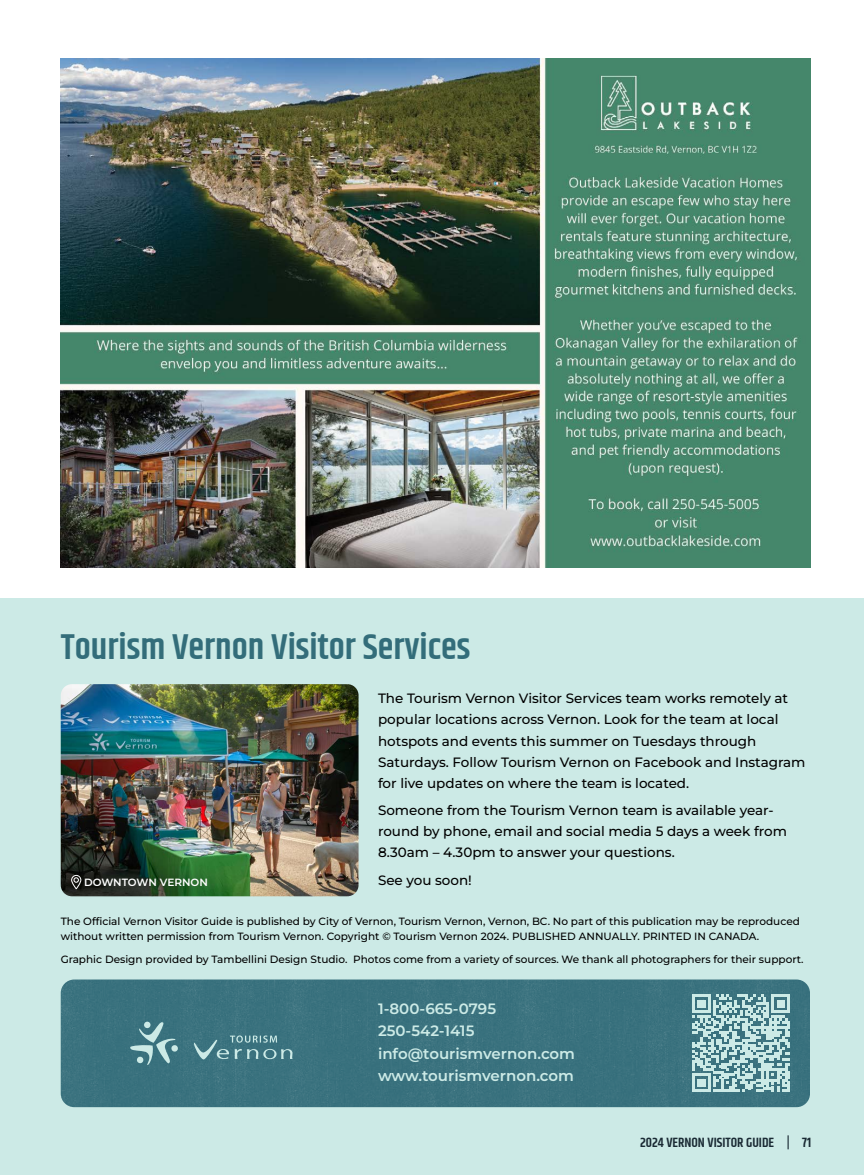
<style>
.page{position:relative;width:864px;height:1175px;background:#fff}
.page>*{position:absolute;margin:0;border:0;box-sizing:border-box;transform-origin:0 0}
.t1{font:600 36px "Khand";color:#336d7a}
.t2{font:600 15px/22.5px "Montserrat";color:#cceae6}
.t3{font:500 13.5px/21px "Montserrat";color:#000}
.t4{font:600 13.5px "Khand";color:#1a2a34}
.t5{font:500 10.5px/15px "Montserrat";color:#000}
.t6{font:600 10.5px "Montserrat";letter-spacing:-.005em;color:#fff}
</style>
<div class="page">
<div style="left:1px;top:598px;width:863px;height:576px;background:#cceae6"></div>
<img style="left:61px;top:59px;width:749px;height:508px">
<img style="left:61px;top:684px;width:298px;height:212px">
<div style="left:61px;top:979px;width:749px;height:128px;background:#3a727e"></div>
<svg style="left:130px;top:1021px;width:162px;height:44px;background:#50838d"></svg>
<div style="left:57px;top:861px;width:165px;height:41px;background:#000;opacity:.59"></div>
<svg style="left:71px;top:874px;width:11px;height:15px"></svg>
<svg style="left:692px;top:994px;width:98px;height:98px"></svg>
<h1 class="t1" style="left:61px;top:623px;width:411px">Tourism Vernon Visitor Services</h1>
<p class="t3" style="left:378px;top:688px;width:429px">The Tourism Vernon Visitor Services team works remotely at popular locations across Vernon. Look for the team at local hotspots and events this summer on Tuesdays through Saturdays. Follow Tourism Vernon on Facebook and Instagram for live updates on where the team is located.</p>
<p class="t3" style="left:378px;top:799px;width:411px">Someone from the Tourism Vernon team is available year&shy;round by phone, email and social media 5 days a week from<br>8.30am – 4.30pm to answer your questions.</p>
<p class="t3" style="left:378px;top:869px;width:95px">See you soon!</p>
<p class="t5" style="left:61px;top:913px;width:741px">The Official Vernon Visitor Guide is published by City of Vernon, Tourism Vernon, Vernon, BC. No part of this publication may be reproduced without written permission from Tourism Vernon. Copyright © Tourism Vernon 2024. PUBLISHED ANNUALLY. PRINTED IN CANADA.</p>
<p class="t6" style="left:84px;top:875px;width:125px">DOWNTOWN VERNON</p>
<p class="t5" style="left:61px;top:951px;width:744px">Graphic Design provided by Tambellini Design Studio. Photos come from a variety of sources. We thank all photographers for their support.</p>
<p class="t2" style="left:378px;top:996px;width:199px">1-800-665-0795<br>250-542-1415 info@tourismvernon.com www.tourismvernon.com</p>
<p class="t4" style="left:640px;top:1133px;width:173px">2024 VERNON VISITOR GUIDE | 71</p>
</div>
